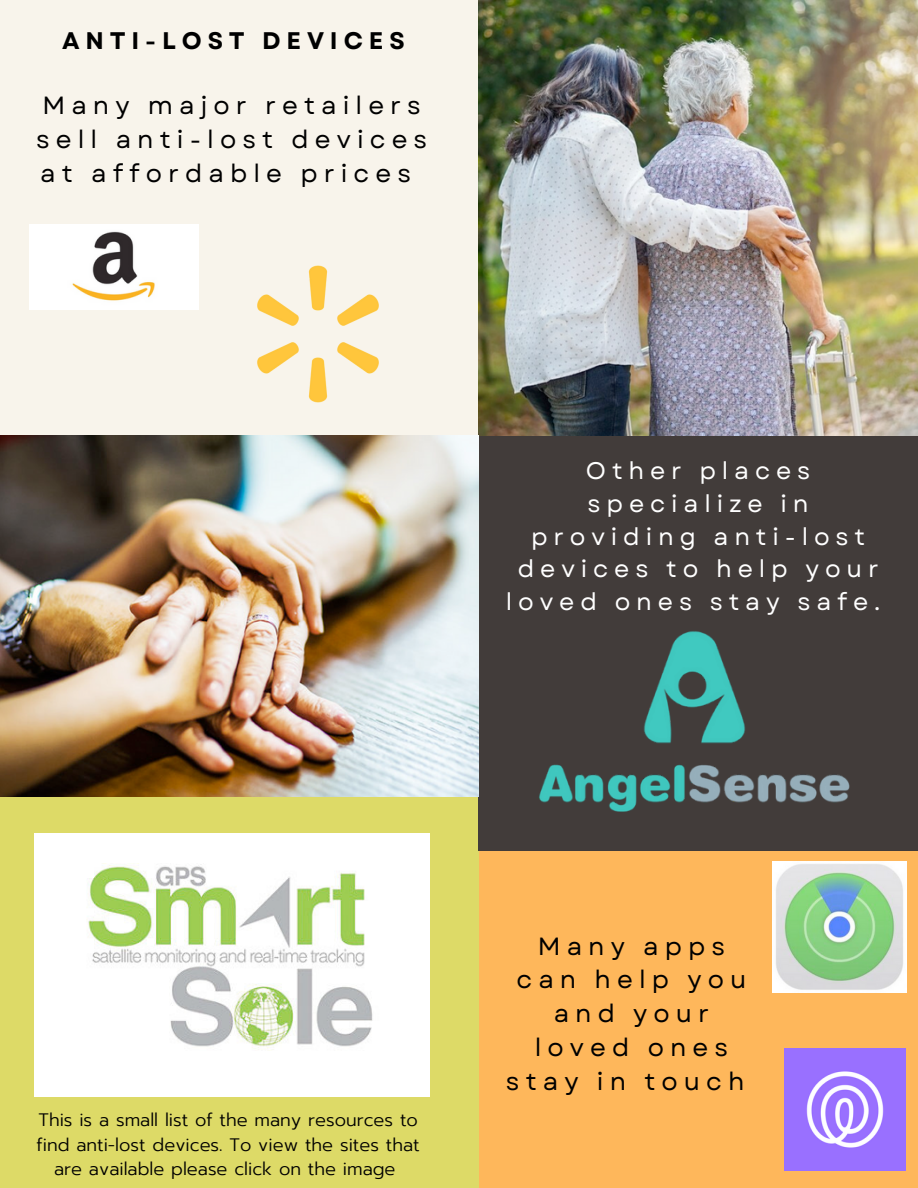
<style>
.page{position:relative;width:918px;height:1188px;background:#feb75b}
.page>*{position:absolute;margin:0;border:0;box-sizing:border-box;transform-origin:0 0}
.t1{font:24.9px/33.8px "Garet";letter-spacing:.245em;color:#000}
.t2{font:24px/32.7px "Garet";letter-spacing:.245em;color:#fff;text-align:center}
.t3{font:700 24px "Garet";letter-spacing:.245em;color:#000}
.t4{font:300 18px/24.8px "Prompt";color:#000;text-align:center}
</style>
<div class="page">
<div style="left:0;top:0;width:478px;height:436px;background:#f8f4eb"></div>
<div style="left:0;top:797px;width:478px;height:391px;background:#ddda67"></div>
<div style="left:478px;top:436px;width:440px;height:415px;background:#423c3a"></div>
<img style="left:478px;top:0;width:440px;height:435px">
<img style="left:0;top:436px;width:478px;height:361px">
<img style="left:29px;top:224px;width:170px;height:86px">
<img style="left:201px;top:265px;width:233px;height:186px">
<img style="left:434px;top:594px;width:416px;height:218px">
<img style="left:34px;top:833px;width:395px;height:263px">
<img style="left:773px;top:861px;width:134px;height:132px">
<img style="left:784px;top:1049px;width:122px;height:121px">
<p class="t3" style="left:62px;top:24px;width:344px">ANTI-LOST DEVICES</p>
<p class="t1" style="left:36px;top:89px;width:393px">Many major retailers sell anti-lost devices at affordable prices</p>
<p class="t2" style="left:506px;top:455px;width:376px">Other places specialize in providing anti-lost devices to help your loved ones stay safe.</p>
<p class="t4" style="left:37px;top:1108px;width:385px">This is a small list of the many resources to find anti-lost devices. To view the sites that are available please click on the image</p>
<p class="t1" style="left:506px;top:929px;width:242px;text-align:center">Many apps can help you and your loved ones stay in touch</p>
</div>
